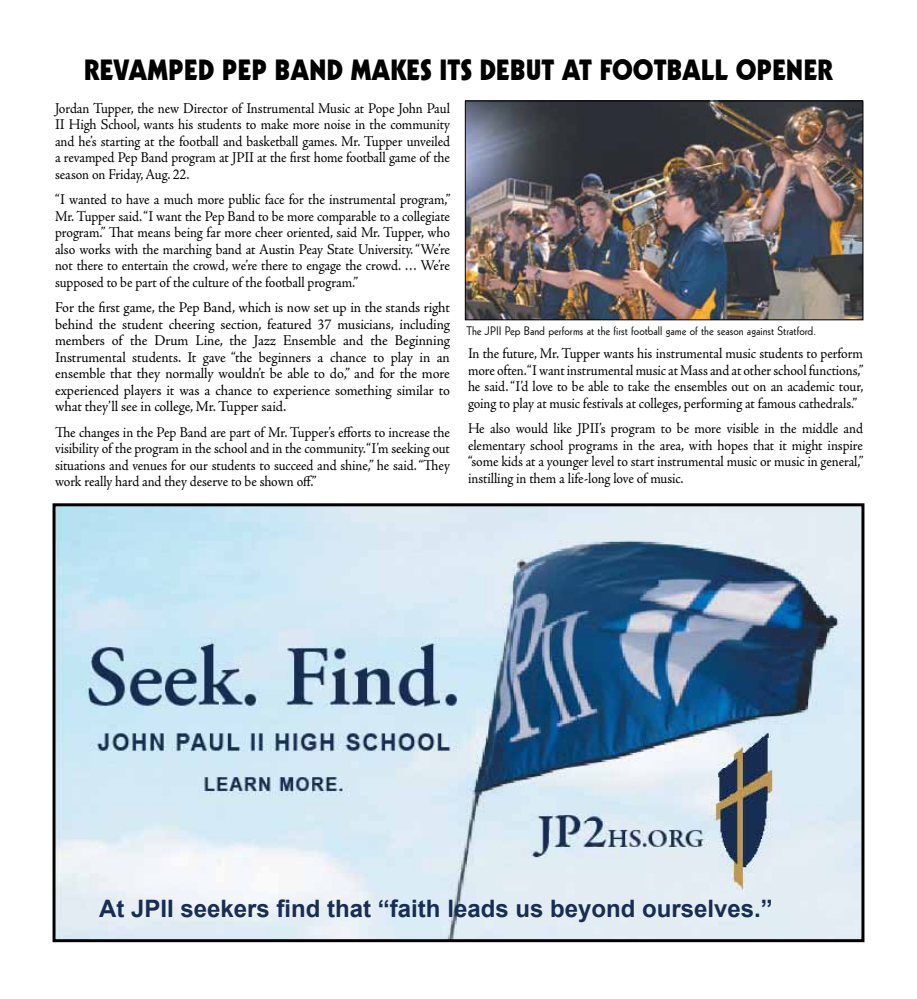
<style>
.page{position:relative;width:917px;height:999px;background:#fff}
.page>*{position:absolute;margin:0;border:0;box-sizing:border-box;transform-origin:0 0}
.t1{font:28.5px "Geometric 231 BT Heavy C";letter-spacing:-.005em;color:#000;scale:.94 1}
.t2{font:700 24px "Arial";color:#172d51}
.t3{font:15px/16.5px "Adobe Jenson Pro";letter-spacing:-.01em;color:#000;text-align:justify;scale:.92 1}
.t4{font:15px/16.5px "Adobe Jenson Pro";letter-spacing:-.01em;color:#000;text-align:justify;scale:.96 1}
.t5{font:12px "Geometric 231 BT Roman C";color:#000}
</style>
<div class="page">
<img style="left:56px;top:507px;width:804px;height:431px">
<div style="left:52px;top:503px;width:812px;height:439px;border:3px solid #000"></div>
<img style="left:467px;top:103px;width:394px;height:215px">
<div style="left:465px;top:101px;width:398px;height:219px;border:1px solid #000"></div>
<h1 class="t1" style="left:84px;top:52px;width:798px">REVAMPED PEP BAND MAKES ITS DEBUT AT FOOTBALL OPENER</h1>
<p class="t3" style="left:55px;top:100px;width:431px">Jordan Tupper, the new Director of Instrumental Music at Pope John Paul II High School, wants his students to make more noise in the community and he’s starting at the football and basketball games. Mr. Tupper unveiled a revamped Pep Band program at JPII at the first home football game of the season on Friday, Aug. 22.</p>
<p class="t3" style="left:55px;top:192px;width:431px">“I wanted to have a much more public face for the instrumental program,” Mr. Tupper said. “I want the Pep Band to be more comparable to a collegiate program.” That means being far more cheer oriented, said Mr. Tupper, who also works with the marching band at Austin Peay State University. “We’re not there to entertain the crowd, we’re there to engage the crowd. … We’re supposed to be part of the culture of the football program.”</p>
<p class="t4" style="left:55px;top:300px;width:413px">For the first game, the Pep Band, which is now set up in the stands right behind the student cheering section, featured 37 musicians, including members of the Drum Line, the Jazz Ensemble and the Beginning Instrumental students. It gave “the beginners a chance to play in an ensemble that they normally wouldn’t be able to do,” and for the more experienced players it was a chance to experience something similar to what they’ll see in college, Mr. Tupper said.</p>
<p class="t3" style="left:55px;top:424px;width:431px">The changes in the Pep Band are part of Mr. Tupper’s efforts to increase the visibility of the program in the school and in the community. “I’m seeking out situations and venues for our students to succeed and shine,” he said. “They work really hard and they deserve to be shown off.”</p>
<p class="t5" style="left:466px;top:323px;width:352px">The JPII Pep Band performs at the first football game of the season against Stratford.</p>
<p class="t3" style="left:468px;top:345px;width:431px">In the future, Mr. Tupper wants his instrumental music students to perform more often. “I want instrumental music at Mass and at other school functions,” he said. “I’d love to be able to take the ensembles out on an academic tour, going to play at music festivals at colleges, performing at famous cathedrals.”</p>
<p class="t3" style="left:468px;top:420px;width:431px">He also would like JPII’s program to be more visible in the middle and elementary school programs in the area, with hopes that it might inspire “some kids at a younger level to start instrumental music or music in general,” instilling in them a life-long love of music.</p>
<h2 class="t2" style="left:99px;top:892px;width:675px">At JPII seekers find that “faith leads us beyond ourselves.”</h2>
</div>
